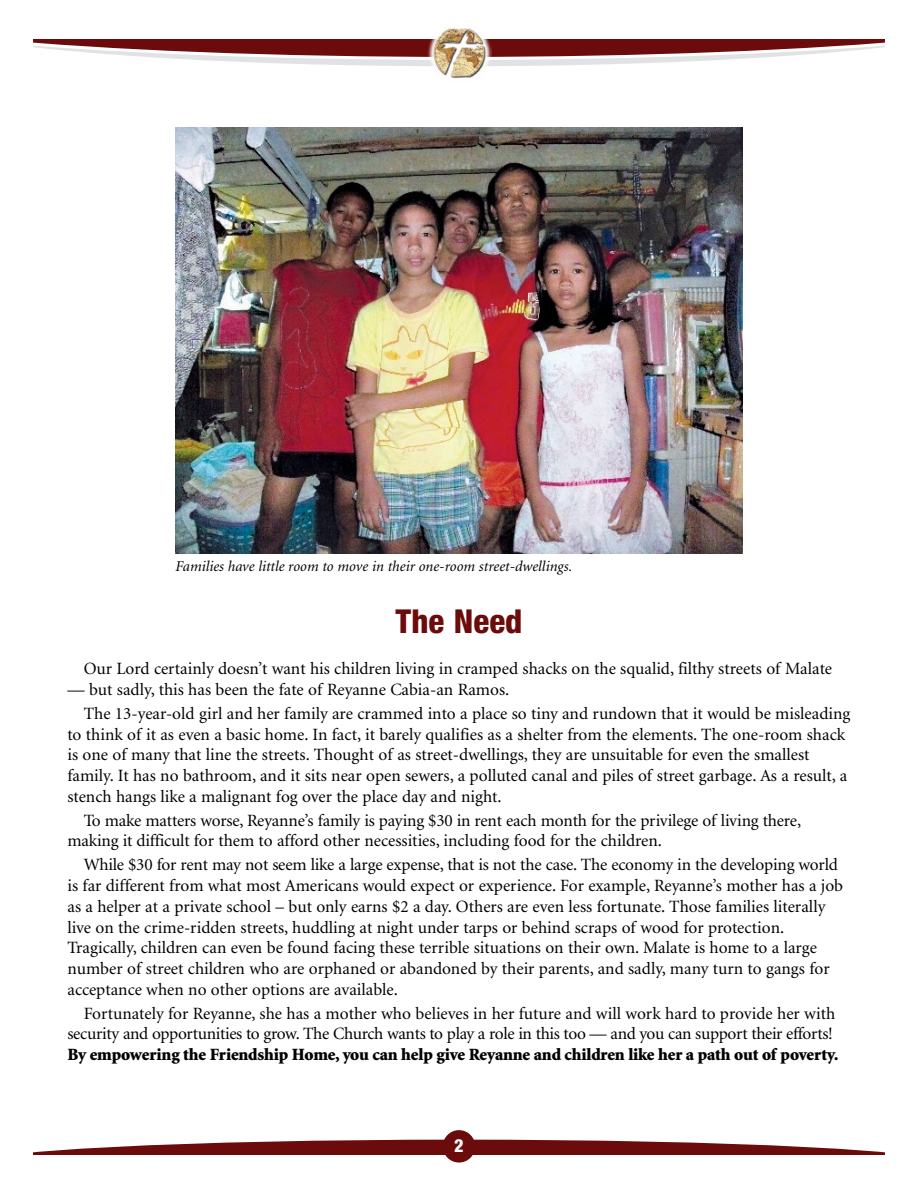
<style>
.page{position:relative;width:918px;height:1188px;background:#fff}
.page>*{position:absolute;margin:0;border:0;box-sizing:border-box;transform-origin:0 0}
.t1{font:800 condensed 33px "Helvetica Neue";color:#6b0b0c}
.t2{font:800 condensed 18px "Helvetica Neue";color:#fff}
.t3{font:17.25px/20.7px "Minion";color:#000}
.t4{font:900 17.25px "Minion";letter-spacing:-.01em;color:#000}
.t5{font:italic 15px "Minion";color:#000}
</style>
<div class="page">
<svg style="left:34px;top:1140px;width:850px;height:14px"></svg>
<svg style="left:34px;top:40px;width:850px;height:26px"></svg>
<img style="left:426px;top:28px;width:66px;height:51px">
<div style="left:443px;top:1130px;width:32px;height:33px;background:#6b0b0c;border-radius:50%"></div>
<img style="left:176px;top:127px;width:566px;height:426px">
<p class="t5" style="left:176px;top:559px;width:398px">Families have little room to move in their one-room street-dwellings.</p>
<h1 class="t1" style="left:396px;top:601px;width:128px">The Need</h1>
<p class="t3" style="left:84px;top:659px;width:750px">Our Lord certainly doesn’t want his children living in cramped shacks on the squalid, filthy streets of Malate</p>
<p class="t3" style="left:84px;top:678px;width:768px;line-height:24px;text-indent:-16px">— but sadly, this has been the fate of Reyanne Cabia-an Ramos.<br>The 13-year-old girl and her family are crammed into a place so tiny and rundown that it would be misleading</p>
<p class="t3" style="left:68px;top:725px;width:781px">to think of it as even a basic home. In fact, it barely qualifies as a shelter from the elements. The one-room shack is one of many that line the streets. Thought of as street-dwellings, they are unsuitable for even the smallest family. It has no bathroom, and it sits near open sewers, a polluted canal and piles of street garbage. As a result, a stench hangs like a malignant fog over the place day and night.</p>
<p class="t3" style="left:68px;top:811px;width:735px;text-indent:16px">To make matters worse, Reyanne’s family is paying $30 in rent each month for the privilege of living there, making it difficult for them to afford other necessities, including food for the children.</p>
<p class="t3" style="left:68px;top:855px;width:777px;text-indent:16px">While $30 for rent may not seem like a large expense, that is not the case. The economy in the developing world is far different from what most Americans would expect or experience. For example, Reyanne’s mother has a job as a helper at a private school – but only earns $2 a day. Others are even less fortunate. Those families literally live on the crime-ridden streets, huddling at night under tarps or behind scraps of wood for protection.<br>Tragically, children can even be found facing these terrible situations on their own. Malate is home to a large number of street children who are orphaned or abandoned by their parents, and sadly, many turn to gangs for acceptance when no other options are available.</p>
<p class="t3" style="left:68px;top:1003px;width:769px;text-align:right">Fortunately for Reyanne, she has a mother who believes in her future and will work hard to provide her with security and opportunities to grow. The Church wants to play a role in this too — and you can support their efforts!</p>
<p class="t4" style="left:68px;top:1046px;width:772px">By empowering the Friendship Home, you can help give Reyanne and children like her a path out of poverty.</p>
<p class="t2" style="left:454px;top:1135px;width:11px">2</p>
</div>
